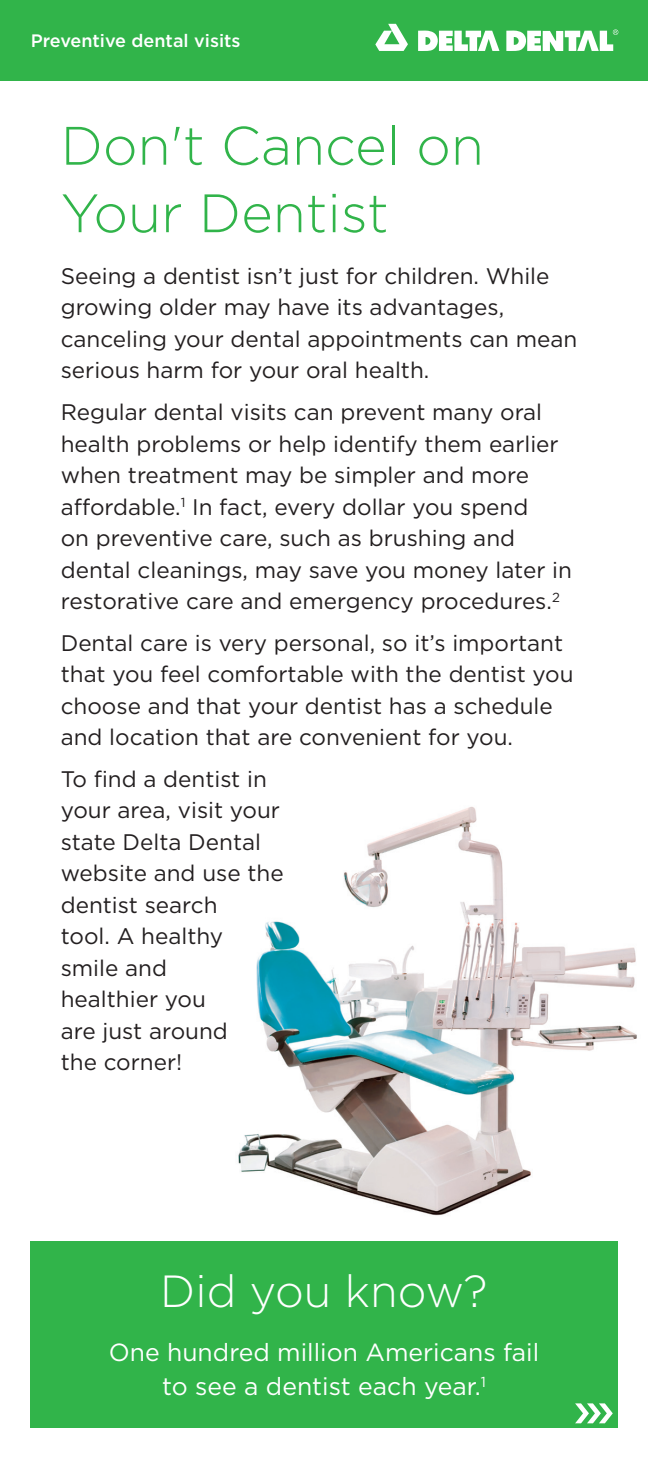
<style>
.page{position:relative;width:648px;height:1458px;background:#fff}
.page>*{position:absolute;margin:0;border:0;box-sizing:border-box;transform-origin:0 0}
.t1{font:300 54px/67.5px "Gotham";color:#31b44a}
.t2{font:300 45px "Gotham";color:#fff}
.t3{font:24.75px/33.8px "Gotham";color:#fff;text-align:center}
.t4{font:22.5px/31.5px "Gotham";color:#231f20}
.t5{font:500 18px "Gotham";color:#fff}
</style>
<div class="page">
<div style="left:0;top:0;width:648px;height:81px;background:#31b44a"></div>
<svg style="left:375px;top:24px;width:33px;height:26px"></svg>
<svg style="left:418px;top:31px;width:81px;height:19px"></svg>
<svg style="left:506px;top:29px;width:112px;height:21px"></svg>
<img style="left:238px;top:807px;width:399px;height:409px">
<div style="left:30px;top:1241px;width:588px;height:187px;background:#31b44a"></div>
<svg style="left:575px;top:1403px;width:38px;height:20px"></svg>
<p class="t5" style="left:31px;top:29px;width:211px">Preventive dental visits</p>
<h1 class="t1" style="left:61px;top:110px;width:425px">Don't Cancel on<br>Your Dentist</h1>
<p class="t4" style="left:61px;top:260px;width:518px">Seeing a dentist isn’t just for children. While growing older may have its advantages, canceling your dental appointments can mean serious harm for your oral health.</p>
<p class="t4" style="left:61px;top:396px;width:513px">Regular dental visits can prevent many oral health problems or help identify them earlier when treatment may be simpler and more affordable.<sup>1</sup> In fact, every dollar you spend<br>on preventive care, such as brushing and dental cleanings, may save you money later in restorative care and emergency procedures.<sup>2</sup></p>
<p class="t4" style="left:61px;top:627px;width:514px">Dental care is very personal, so it’s important that you feel comfortable with the dentist you choose and that your dentist has a schedule and location that are convenient for you.</p>
<p class="t4" style="left:61px;top:763px;width:224px">To find a dentist in your area, visit your state Delta Dental website and use the dentist search<br>tool. A healthy smile and<br>healthier you<br>are just around<br>the corner!</p>
<h2 class="t2" style="left:160px;top:1263px;width:329px">Did you know?</h2>
<p class="t3" style="left:109px;top:1335px;width:432px">One hundred million Americans fail to see a dentist each year.<sup>1</sup></p>
</div>
